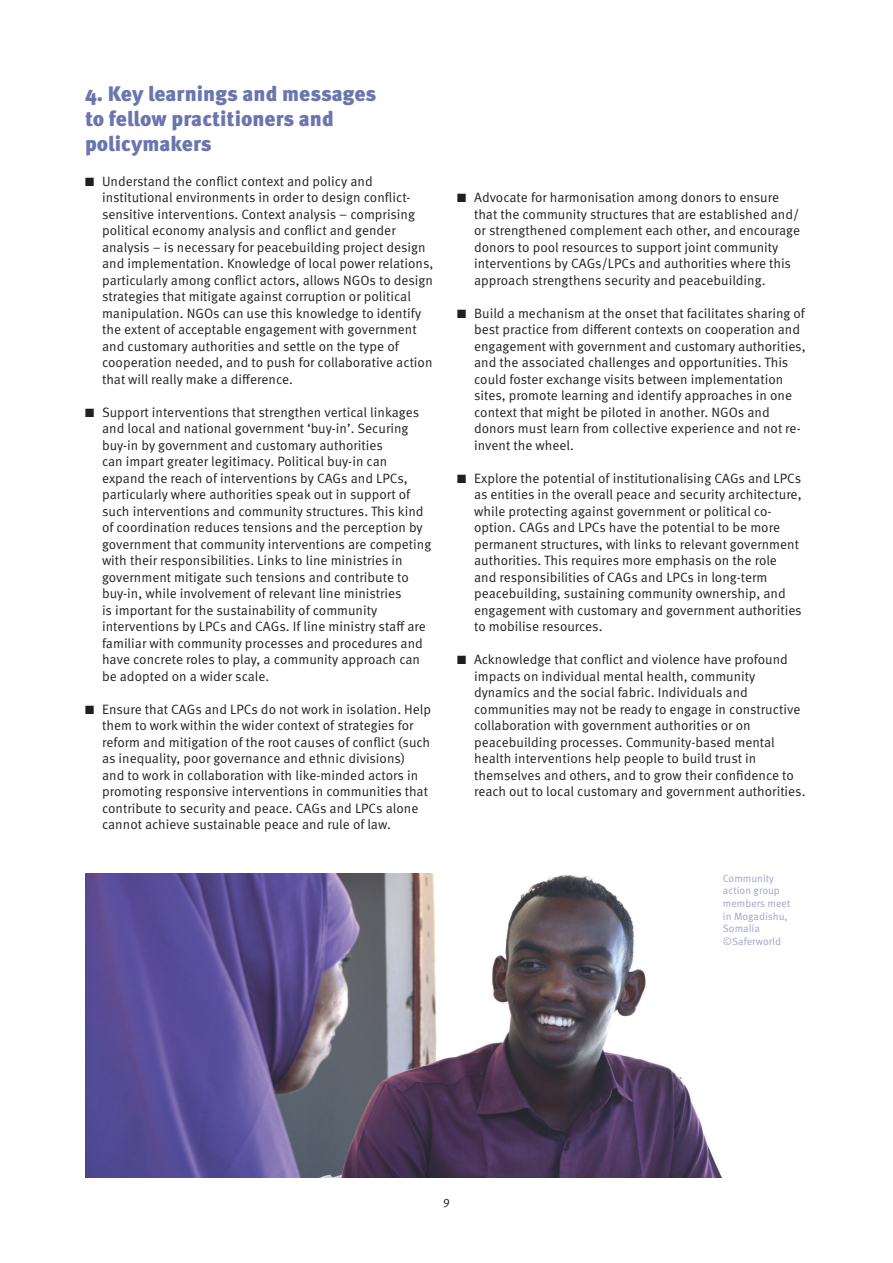
<style>
.page{position:relative;width:893px;height:1263px;background:#fff}
.page>*{position:absolute;margin:0;border:0;box-sizing:border-box;transform-origin:0 0}
.t1{font:900 21px/25.2px "Meta Pro";color:#6b76ae}
.t2{font:13.5px/16.5px "Meta Pro";color:#231f20}
.t3{font:12px "Meta Pro";color:#231f20}
.t4{font:10.5px/12.6px "Meta Pro";color:#a1a2ca}
</style>
<div class="page">
<img style="left:85px;top:874px;width:638px;height:304px">
<h1 class="t1" style="left:85px;top:82px;width:293px">4. Key learnings and messages to fellow practitioners and policymakers</h1>
<p class="t2" style="left:102px;top:173px;width:333px;text-indent:-17px">■ Understand the conflict context and policy and institutional environments in order to design conflict&shy;sensitive interventions. Context analysis – comprising political economy analysis and conflict and gender analysis – is necessary for peacebuilding project design and implementation. Knowledge of local power relations, particularly among conflict actors, allows NGOs to design strategies that mitigate against corruption or political manipulation. NGOs can use this knowledge to identify the extent of acceptable engagement with government and customary authorities and settle on the type of cooperation needed, and to push for collaborative action that will really make a difference.</p>
<p class="t2" style="left:102px;top:404px;width:331px;text-indent:-17px">■ Support interventions that strengthen vertical linkages and local and national government ‘buy-in’. Securing buy-in by government and customary authorities<br>can impart greater legitimacy. Political buy-in can expand the reach of interventions by CAGs and LPCs, particularly where authorities speak out in support of such interventions and community structures. This kind of coordination reduces tensions and the perception by government that community interventions are competing with their responsibilities. Links to line ministries in government mitigate such tensions and contribute to buy-in, while involvement of relevant line ministries<br>is important for the sustainability of community interventions by LPCs and CAGs. If line ministry staff are familiar with community processes and procedures and have concrete roles to play, a community approach can be adopted on a wider scale.</p>
<p class="t2" style="left:102px;top:701px;width:331px;text-indent:-17px">■ Ensure that CAGs and LPCs do not work in isolation. Help them to work within the wider context of strategies for reform and mitigation of the root causes of conflict (such as inequality, poor governance and ethnic divisions)<br>and to work in collaboration with like-minded actors in promoting responsive interventions in communities that contribute to security and peace. CAGs and LPCs alone cannot achieve sustainable peace and rule of law.</p>
<p class="t2" style="left:474px;top:189px;width:327px;text-indent:-17px">■ Advocate for harmonisation among donors to ensure that the community structures that are established and/ or strengthened complement each other, and encourage donors to pool resources to support joint community interventions by CAGs/LPCs and authorities where this approach strengthens security and peacebuilding.</p>
<p class="t2" style="left:474px;top:305px;width:333px;text-indent:-17px">■ Build a mechanism at the onset that facilitates sharing of best practice from different contexts on cooperation and engagement with government and customary authorities, and the associated challenges and opportunities. This could foster exchange visits between implementation sites, promote learning and identify approaches in one context that might be piloted in another. NGOs and donors must learn from collective experience and not re&shy;invent the wheel.</p>
<p class="t2" style="left:474px;top:470px;width:329px;text-indent:-17px">■ Explore the potential of institutionalising CAGs and LPCs as entities in the overall peace and security architecture, while protecting against government or political co&shy;option. CAGs and LPCs have the potential to be more permanent structures, with links to relevant government authorities. This requires more emphasis on the role and responsibilities of CAGs and LPCs in long-term peacebuilding, sustaining community ownership, and engagement with customary and government authorities to mobilise resources.</p>
<p class="t2" style="left:474px;top:651px;width:333px;text-indent:-17px">■ Acknowledge that conflict and violence have profound impacts on individual mental health, community dynamics and the social fabric. Individuals and communities may not be ready to engage in constructive collaboration with government authorities or on peacebuilding processes. Community-based mental health interventions help people to build trust in themselves and others, and to grow their confidence to reach out to local customary and government authorities.</p>
<p class="t4" style="left:723px;top:872px;width:69px">Community action group members meet in Mogadishu,<br>Somalia ©Saferworld</p>
<p class="t3" style="left:443px;top:1194px;width:8px">9</p>
</div>
